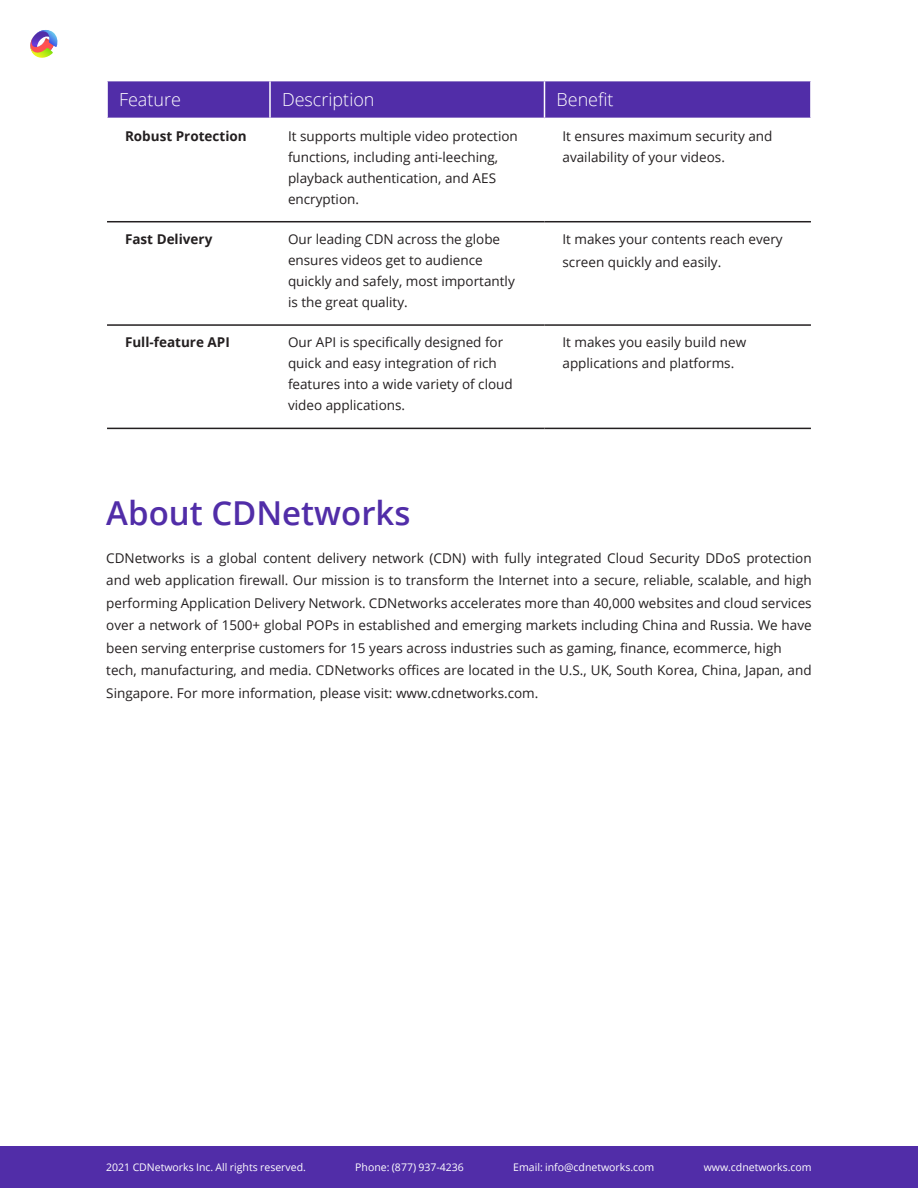
<style>
.page{position:relative;width:918px;height:1188px;background:#fff}
.page>*{position:absolute;margin:0;border:0;box-sizing:border-box;transform-origin:0 0}
.Heading1{font:600 33px "Open Sans";color:#512da8}
.Heading3{font:300 18px "Open Sans";color:#fff}
.t1{font:13.5px/21px "Open Sans";color:#231f20}
.t2{font:700 13.5px "Open Sans";color:#231f20}
.t3{font:10.5px "Open Sans";color:#fff}
</style>
<div class="page">
<div style="left:0;top:1146px;width:918px;height:42px;background:#512da8"></div>
<svg style="left:30px;top:30px;width:28px;height:28px"></svg>
<div style="left:108px;top:81px;width:702px;height:37px;background:#512da8"></div>
<hr style="left:269px;top:81px;width:2px;height:37px;background:#fff">
<hr style="left:544px;top:81px;width:1px;height:37px;background:#fff">
<hr style="left:107px;top:221px;width:163px;height:1px;background:#231f20">
<hr style="left:270px;top:221px;width:274px;height:1px;background:#231f20">
<hr style="left:544px;top:221px;width:267px;height:1px;background:#231f20">
<hr style="left:107px;top:324px;width:163px;height:2px;background:#231f20">
<hr style="left:270px;top:324px;width:274px;height:2px;background:#231f20">
<hr style="left:544px;top:324px;width:267px;height:2px;background:#231f20">
<hr style="left:107px;top:428px;width:163px;height:1px;background:#231f20">
<hr style="left:270px;top:428px;width:274px;height:1px;background:#231f20">
<hr style="left:544px;top:428px;width:267px;height:1px;background:#231f20">
<p class="Heading3" style="left:119px;top:88px;width:63px">Feature</p>
<p class="Heading3" style="left:282px;top:88px;width:94px">Description</p>
<p class="Heading3" style="left:556px;top:88px;width:59px">Benefit</p>
<p class="t2" style="left:125px;top:126px;width:123px">Robust Protection</p>
<p class="t1" style="left:288px;top:125px;width:231px">It supports multiple video protection functions, including anti-leeching, playback authentication, and AES encryption.</p>
<p class="t1" style="left:562px;top:125px;width:211px">It ensures maximum security and availability of your videos.</p>
<p class="t2" style="left:125px;top:230px;width:89px">Fast Delivery</p>
<p class="t1" style="left:288px;top:228px;width:228px">Our leading CDN across the globe ensures videos get to audience quickly and safely, most importantly is the great quality.</p>
<p class="t1" style="left:562px;top:228px;width:222px;line-height:22.5px">It makes your contents reach every screen quickly and easily.</p>
<p class="t2" style="left:125px;top:333px;width:106px">Full-feature API</p>
<p class="t1" style="left:288px;top:332px;width:226px">Our API is specifically designed for quick and easy integration of rich features into a wide variety of cloud video applications.</p>
<p class="t1" style="left:562px;top:332px;width:185px">It makes you easily build new applications and platforms.</p>
<p class="Heading1" style="left:106px;top:491px;width:306px">About CDNetworks</p>
<p class="t1" style="left:106px;top:546px;width:707px;line-height:22.5px;text-align:justify">CDNetworks is a global content delivery network (CDN) with fully integrated Cloud Security DDoS protection and web application firewall. Our mission is to transform the Internet into a secure, reliable, scalable, and high performing Application Delivery Network. CDNetworks accelerates more than 40,000 websites and cloud services over a network of 1500+ global POPs in established and emerging markets including China and Russia. We have been serving enterprise customers for 15 years across industries such as gaming, finance, ecommerce, high</p>
<p class="t1" style="left:106px;top:659px;width:707px;line-height:22.5px">tech, manufacturing, and media. CDNetworks offices are located in the U.S., UK, South Korea, China, Japan, and<br>Singapore. For more information, please visit: www.cdnetworks.com.</p>
<p class="t3" style="left:106px;top:1160px;width:201px">2021 CDNetworks Inc. All rights reserved.</p>
<p class="t3" style="left:355px;top:1160px;width:110px">Phone: (877) 937-4236</p>
<p class="t3" style="left:513px;top:1160px;width:143px">Email: info@cdnetworks.com</p>
<p class="t3" style="left:704px;top:1160px;width:109px">www.cdnetworks.com</p>
</div>
